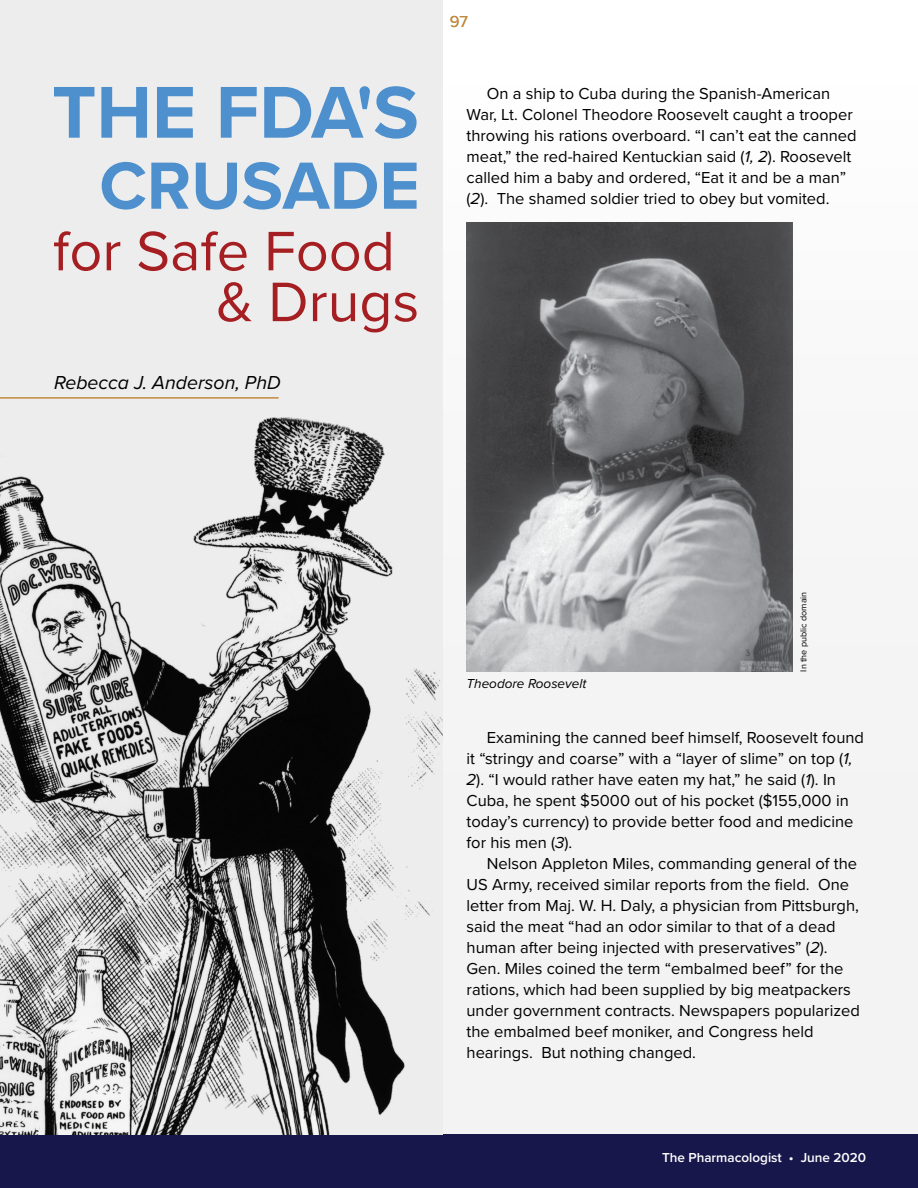
<style>
.page{position:relative;width:918px;height:1188px;background:#fff}
.page>*{position:absolute;margin:0;border:0;box-sizing:border-box;transform-origin:0 0}
.t1{font:italic 19.5px "Proxima Nova";color:#000}
.t2{font:16.5px/21px "Proxima Nova";color:#000}
.t3{font:16.5px "Proxima Nova";color:#c18b41}
.t4{font:600 13.5px "Proxima Nova";color:#fff}
.t5{font:italic 13.5px "Proxima Nova";color:#000}
.t6{font:9px "Proxima Nova";color:#000}
.s1{font-style:italic}
</style>
<div class="page">
<div style="left:0;top:1134px;width:918px;height:54px;background:#18174c"></div>
<div style="left:442px;top:86px;width:476px;height:1048px;background:#f3f3f4"></div>
<img style="left:467px;top:223px;width:326px;height:449px">
<div style="left:0;top:0;width:442px;height:1134px;background:#ededed"></div>
<svg style="left:102px;top:162px;width:315px;height:48px"></svg>
<svg style="left:54px;top:86px;width:363px;height:53px"></svg>
<svg style="left:218px;top:282px;width:199px;height:50px"></svg>
<svg style="left:54px;top:231px;width:337px;height:40px"></svg>
<hr style="left:0;top:397px;width:279px;height:2px;background:#c18b41">
<img style="left:0;top:417px;width:442px;height:717px">
<p class="t1" style="left:54px;top:368px;width:228px">Rebecca J. Anderson, PhD</p>
<p class="t3" style="left:450px;top:9px;width:20px">97</p>
<p class="t2" style="left:467px;top:83px;width:392px;text-indent:20px">On a ship to Cuba during the Spanish-American War, Lt. Colonel Theodore Roosevelt caught a trooper throwing his rations overboard. “I can’t eat the canned meat,” the red-haired Kentuckian said (<span class="s1">1, 2</span>). Roosevelt called him a baby and ordered, “Eat it and be a man” (<span class="s1">2</span>). The shamed soldier tried to obey but vomited.</p>
<p class="t5" style="left:467px;top:674px;width:121px">Theodore Roosevelt</p>
<p class="t6" style="left:797px;top:672px;width:81px;rotate:-90deg">In the public domain</p>
<p class="t2" style="left:467px;top:726px;width:399px;text-indent:20px">Examining the canned beef himself, Roosevelt found it “stringy and coarse” with a “layer of slime” on top (<span class="s1">1, 2</span>). “I would rather have eaten my hat,” he said (<span class="s1">1</span>). In Cuba, he spent $5000 out of his pocket ($155,000 in today’s currency) to provide better food and medicine for his men (<span class="s1">3</span>).</p>
<p class="t2" style="left:467px;top:852px;width:395px;text-indent:20px">Nelson Appleton Miles, commanding general of the US Army, received similar reports from the field. One letter from Maj. W. H. Daly, a physician from Pittsburgh, said the meat “had an odor similar to that of a dead human after being injected with preservatives” (<span class="s1">2</span>).<br>Gen. Miles coined the term “embalmed beef” for the rations, which had been supplied by big meatpackers under government contracts. Newspapers popularized the embalmed beef moniker, and Congress held hearings. But nothing changed.</p>
<p class="t4" style="left:662px;top:1148px;width:206px">The Pharmacologist • June 2020</p>
</div>
